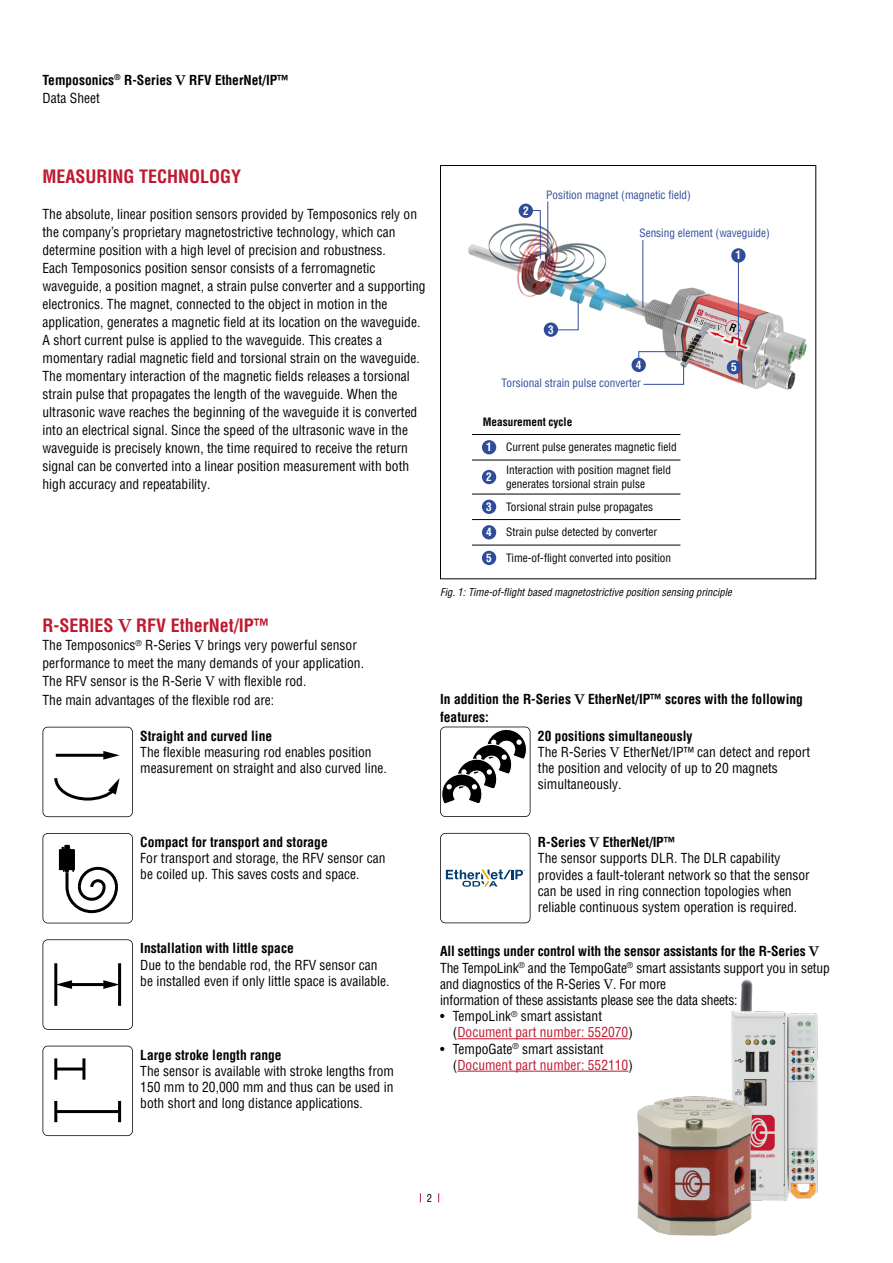
<style>
.page{position:relative;width:893px;height:1263px;background:#fff}
.page>*{position:absolute;margin:0;border:0;box-sizing:border-box;transform-origin:0 0}
.t1{font:700 condensed 18px "Helvetica LT Pro";color:#bf1930}
.t2{font:condensed 13.5px/16.2px "Helvetica LT Pro";color:#000}
.t3{font:700 condensed 13.5px/18px "Helvetica LT Pro";color:#000}
.t4{font:condensed 11.25px/13.5px "Helvetica LT Pro";color:#000}
.t5{font:condensed 11.25px "Helvetica LT Pro";color:#2f4c9b}
.t6{font:700 condensed 11.25px "Helvetica LT Pro";color:#000}
.t7{font:700 condensed 11.25px "Helvetica LT Pro";color:#fff}
.t8{font:italic condensed 10.5px "Helvetica LT Pro";color:#000}
.t9{font:condensed 10.5px "Helvetica LT Pro";color:#000}
.s1{font-family:"Century Schoolbook";font-stretch:normal}
.s2{font-weight:400}
.s3{font-weight:700}
.s4{font-family:"Century Schoolbook";font-weight:700;font-stretch:normal}
.s5{color:#bf1930}
</style>
<div class="page">
<img style="left:468px;top:210px;width:339px;height:180px">
<div style="left:727px;top:360px;width:14px;height:14px;background:#2f4c9b;border-radius:50%"></div>
<hr style="left:643px;top:240px;width:1px;height:68px;background:#2f4c9b">
<svg style="left:555px;top:300px;width:24px;height:30px"></svg>
<hr style="left:547px;top:201px;width:1px;height:54px;background:#2f4c9b">
<div style="left:544px;top:322px;width:14px;height:15px;background:#2f4c9b;border-radius:50%"></div>
<div style="left:731px;top:248px;width:15px;height:15px;background:#2f4c9b;border-radius:50%"></div>
<hr style="left:738px;top:261px;width:1px;height:77px;background:#2f4c9b">
<hr style="left:472px;top:460px;width:34px;height:1px;background:#000">
<hr style="left:506px;top:460px;width:174px;height:1px;background:#000">
<hr style="left:472px;top:494px;width:34px;height:1px;background:#000">
<hr style="left:506px;top:494px;width:174px;height:1px;background:#000">
<hr style="left:472px;top:519px;width:34px;height:1px;background:#000">
<hr style="left:506px;top:519px;width:174px;height:1px;background:#000">
<hr style="left:472px;top:434px;width:34px;height:1px;background:#000">
<hr style="left:506px;top:434px;width:174px;height:1px;background:#000">
<hr style="left:472px;top:545px;width:34px;height:1px;background:#000">
<hr style="left:506px;top:545px;width:174px;height:1px;background:#000">
<div style="left:482px;top:440px;width:14px;height:14px;background:#2f4c9b;border-radius:50%"></div>
<div style="left:482px;top:470px;width:14px;height:14px;background:#2f4c9b;border-radius:50%"></div>
<div style="left:482px;top:500px;width:14px;height:14px;background:#2f4c9b;border-radius:50%"></div>
<div style="left:482px;top:525px;width:14px;height:14px;background:#2f4c9b;border-radius:50%"></div>
<div style="left:482px;top:551px;width:14px;height:14px;background:#2f4c9b;border-radius:50%"></div>
<div style="left:519px;top:204px;width:14px;height:14px;background:#2f4c9b;border-radius:50%"></div>
<svg style="left:532px;top:210px;width:9px;height:49px"></svg>
<div style="left:631px;top:358px;width:15px;height:14px;background:#2f4c9b;border-radius:50%"></div>
<svg style="left:638px;top:351px;width:46px;height:34px"></svg>
<div style="left:440px;top:165px;width:376px;height:414px;border:1px solid #000"></div>
<svg style="left:43px;top:727px;width:90px;height:90px"></svg>
<svg style="left:43px;top:833px;width:90px;height:90px"></svg>
<svg style="left:43px;top:939px;width:90px;height:91px"></svg>
<hr style="left:54px;top:963px;width:3px;height:43px;background:#000">
<hr style="left:118px;top:963px;width:3px;height:43px;background:#000">
<svg style="left:43px;top:1046px;width:90px;height:90px"></svg>
<hr style="left:56px;top:1067px;width:28px;height:3px;background:#000">
<hr style="left:56px;top:1110px;width:64px;height:3px;background:#000">
<hr style="left:54px;top:1058px;width:3px;height:22px;background:#000">
<hr style="left:54px;top:1101px;width:3px;height:21px;background:#000">
<hr style="left:118px;top:1101px;width:3px;height:21px;background:#000">
<hr style="left:82px;top:1058px;width:3px;height:22px;background:#000">
<svg style="left:440px;top:727px;width:90px;height:90px"></svg>
<svg style="left:440px;top:833px;width:90px;height:90px"></svg>
<hr style="left:457px;top:1038px;width:171px;height:1px;background:#bf1930">
<hr style="left:457px;top:1071px;width:171px;height:1px;background:#bf1930">
<img style="left:731px;top:979px;width:87px;height:222px">
<img style="left:637px;top:1093px;width:120px;height:143px">
<p class="t3" style="left:43px;top:71px;width:248px">Temposonics<sup>®</sup> R-Series <span class="s1">V</span> RFV EtherNet/IP™<br><span class="s2">Data Sheet</span></p>
<p class="t1" style="left:43px;top:165px;width:200px">MEASURING TECHNOLOGY</p>
<p class="t2" style="left:43px;top:205px;width:385px;line-height:18px">The absolute, linear position sensors provided by Temposonics rely on the company’s proprietary magnetostrictive technology, which can determine position with a high level of precision and robustness.<br>Each Temposonics position sensor consists of a ferromagnetic waveguide, a position magnet, a strain pulse converter and a supporting electronics. The magnet, connected to the object in motion in the application, generates a magnetic field at its location on the waveguide.<br>A short current pulse is applied to the waveguide. This creates a momentary radial magnetic field and torsional strain on the waveguide.<br>The momentary interaction of the magnetic fields releases a torsional strain pulse that propagates the length of the waveguide. When the ultrasonic wave reaches the beginning of the waveguide it is converted into an electrical signal. Since the speed of the ultrasonic wave in the waveguide is precisely known, the time required to receive the return signal can be converted into a linear position measurement with both high accuracy and repeatability.</p>
<p class="t1" style="left:43px;top:614px;width:228px">R-SERIES <span class="s1">V</span> RFV EtherNet/IP™</p>
<p class="t2" style="left:43px;top:636px;width:323px;line-height:18px">The Temposonics<sup>®</sup> R-Series <span class="s1">V</span> brings very powerful sensor performance to meet the many demands of your application.<br>The RFV sensor is the R-Serie <span class="s1">V</span> with flexible rod.<br>The main advantages of the flexible rod are:</p>
<p class="t2" style="left:140px;top:728px;width:248px"><span class="s3">Straight and curved line<br></span>The flexible measuring rod enables position measurement on straight and also curved line.</p>
<p class="t7" style="left:523px;top:203px;width:7px">2</p>
<p class="t5" style="left:546px;top:188px;width:146px">Position magnet (magnetic field)</p>
<p class="t5" style="left:639px;top:225px;width:132px">Sensing element (waveguide)</p>
<p class="t7" style="left:736px;top:248px;width:7px">1</p>
<p class="t7" style="left:548px;top:322px;width:7px">3</p>
<p class="t7" style="left:636px;top:357px;width:7px">4</p>
<p class="t7" style="left:731px;top:360px;width:7px">5</p>
<p class="t5" style="left:502px;top:376px;width:141px">Torsional strain pulse converter</p>
<p class="t6" style="left:483px;top:414px;width:91px">Measurement cycle</p>
<p class="t7" style="left:486px;top:440px;width:7px">1</p>
<p class="t4" style="left:506px;top:440px;width:172px">Current pulse generates magnetic field</p>
<p class="t7" style="left:486px;top:469px;width:7px">2</p>
<p class="t4" style="left:506px;top:463px;width:166px">Interaction with position magnet field generates torsional strain pulse</p>
<p class="t7" style="left:486px;top:499px;width:7px">3</p>
<p class="t4" style="left:506px;top:500px;width:148px">Torsional strain pulse propagates</p>
<p class="t7" style="left:486px;top:525px;width:7px">4</p>
<p class="t4" style="left:506px;top:525px;width:153px">Strain pulse detected by converter</p>
<p class="t7" style="left:486px;top:550px;width:7px">5</p>
<p class="t4" style="left:506px;top:551px;width:167px">Time-of-flight converted into position</p>
<p class="t8" style="left:440px;top:586px;width:293px">Fig. 1: Time-of-flight based magnetostrictive position sensing principle</p>
<p class="t3" style="left:440px;top:690px;width:364px">In addition the R-Series <span class="s1">V</span> EtherNet/IP™ scores with the following</p>
<p class="t3" style="left:440px;top:708px;width:50px">features:</p>
<p class="t3" style="left:538px;top:726px;width:156px">20 positions simultaneously</p>
<p class="t2" style="left:538px;top:744px;width:274px">The R-Series <span class="s1">V</span> EtherNet/IP™ can detect and report the position and velocity of up to 20 magnets simultaneously.</p>
<p class="t2" style="left:140px;top:834px;width:247px"><span class="s3">Compact for transport and storage<br></span>For transport and storage, the RFV sensor can be coiled up. This saves costs and space.</p>
<p class="t2" style="left:140px;top:940px;width:251px"><span class="s3">Installation with little space<br></span>Due to the bendable rod, the RFV sensor can be installed even if only little space is available.</p>
<p class="t2" style="left:140px;top:1046px;width:255px"><span class="s3">Large stroke length range<br></span>The sensor is available with stroke lengths from 150 mm to 20,000 mm and thus can be used in both short and long distance applications.</p>
<p class="t2" style="left:538px;top:834px;width:273px"><span class="s3">R-Series</span> <span class="s4">V</span> <span class="s3">EtherNet/IP™<br></span>The sensor supports DLR. The DLR capability provides a fault-tolerant network so that the sensor can be used in ring connection topologies when reliable continuous system operation is required.</p>
<p class="t2" style="left:440px;top:943px;width:391px"><span class="s3">All settings under control with the sensor assistants for the R-Series</span> <span class="s4">V </span>The TempoLink<sup>®</sup> and the TempoGate<sup>®</sup> smart assistants support you in setup and diagnostics of the R-Series <span class="s1">V</span>. For more<br>information of these assistants please see the data sheets:</p>
<p class="t2" style="left:453px;top:1008px;width:181px;text-indent:-13px">• TempoLink<sup>®</sup> smart assistant (<span class="s5">Document part number: 552070</span>)</p>
<p class="t2" style="left:453px;top:1040px;width:181px;text-indent:-13px">• TempoGate<sup>®</sup> smart assistant (<span class="s5">Document part number: 552110</span>)</p>
<p class="t9" style="left:427px;top:1191px;width:7px">2</p>
</div>
